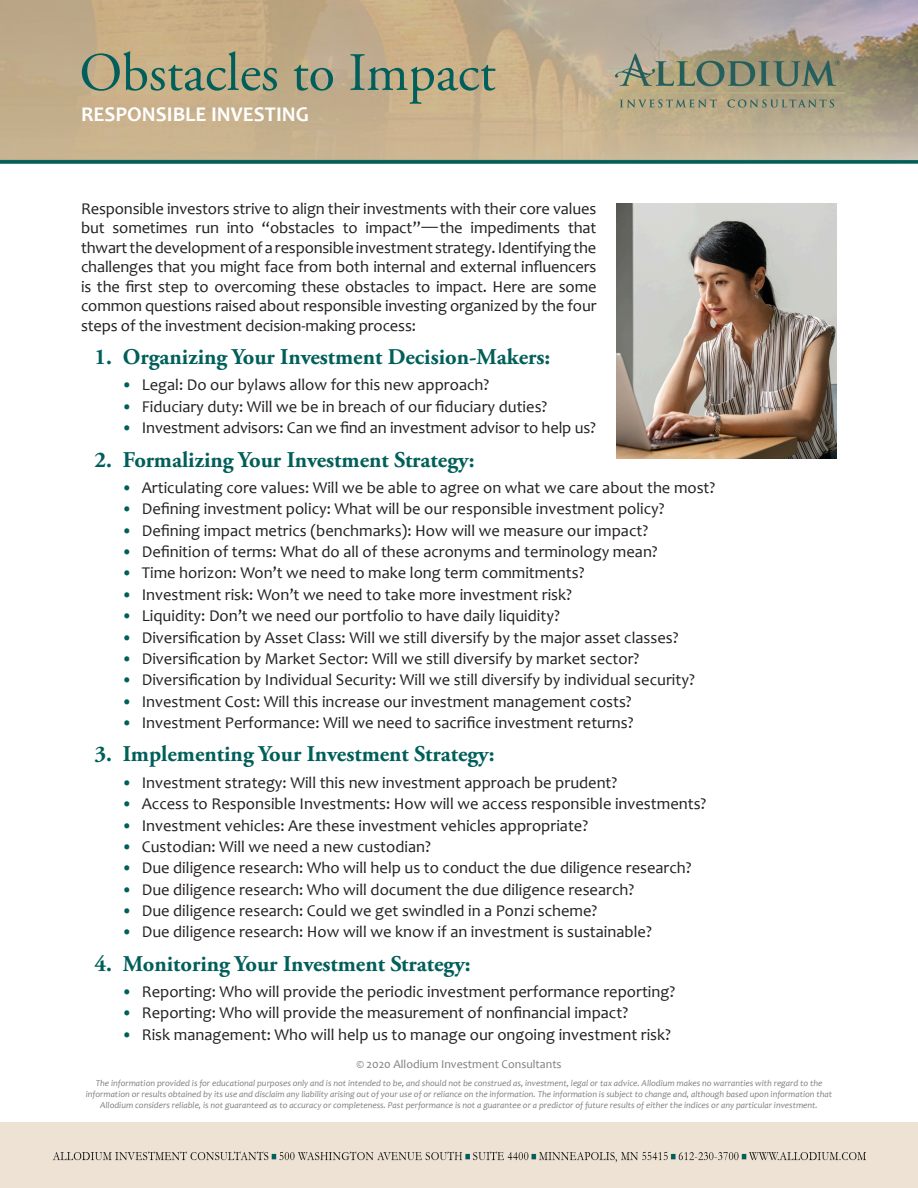
<style>
.page{position:relative;width:918px;height:1188px;background:#fff}
.page>*{position:absolute;margin:0;border:0;box-sizing:border-box;transform-origin:0 0}
.t1{font:54px "Adobe Garamond Pro";color:#005f5a}
.t2{font:700 22.5px "Adobe Garamond Pro";color:#005f5a}
.t3{font:700 21px "Candara";color:#fff}
.Paragraph_Style_2{font:16.5px/19.5px "Candara";color:#231f20;text-align:justify}
.t4{font:12px "Candara";color:#7f7f7f}
.t5{font:italic 9px/10.8px "Candara";color:#7f7f7f;text-align:center}
.s1{color:#005f5a}
</style>
<div class="page">
<img style="left:0;top:1px;width:918px;height:163px">
<img style="left:0;top:1123px;width:918px;height:65px">
<img style="left:603px;top:48px;width:249px;height:65px">
<img style="left:617px;top:203px;width:220px;height:256px">
<p class="t1" style="left:79px;top:40px;width:418px">Obstacles to Impact</p>
<p class="t3" style="left:81px;top:101px;width:229px">RESPONSIBLE INVESTING</p>
<p class="Paragraph_Style_2" style="left:81px;top:199px;width:517px">Responsible investors strive to align their investments with their core values but sometimes run into “obstacles to impact”—the impediments that thwart the development of a responsible investment strategy. Identifying the challenges that you might face from both internal and external influencers is the first step to overcoming these obstacles to impact. Here are some common questions raised about responsible investing organized by the four steps of the investment decision-making process:</p>
<p class="t2" style="left:94px;top:344px;width:457px">1. Organizing Your Investment Decision-Makers:</p>
<p class="Paragraph_Style_2" style="left:122px;top:375px;width:369px"><span class="s1">•</span> Legal: Do our bylaws allow for this new approach?</p>
<p class="Paragraph_Style_2" style="left:122px;top:397px;width:427px"><span class="s1">•</span> Fiduciary duty: Will we be in breach of our fiduciary duties?</p>
<p class="Paragraph_Style_2" style="left:122px;top:418px;width:476px"><span class="s1">•</span> Investment advisors: Can we find an investment advisor to help us?</p>
<p class="t2" style="left:94px;top:446px;width:382px">2. Formalizing Your Investment Strategy:</p>
<p class="Paragraph_Style_2" style="left:122px;top:478px;width:595px"><span class="s1">•</span> Articulating core values: Will we be able to agree on what we care about the most?</p>
<p class="Paragraph_Style_2" style="left:122px;top:499px;width:545px"><span class="s1">•</span> Defining investment policy: What will be our responsible investment policy?</p>
<p class="Paragraph_Style_2" style="left:122px;top:520px;width:528px"><span class="s1">•</span> Defining impact metrics (benchmarks): How will we measure our impact?</p>
<p class="Paragraph_Style_2" style="left:122px;top:542px;width:538px"><span class="s1">•</span> Definition of terms: What do all of these acronyms and terminology mean?</p>
<p class="Paragraph_Style_2" style="left:122px;top:563px;width:464px"><span class="s1">•</span> Time horizon: Won’t we need to make long term commitments?</p>
<p class="Paragraph_Style_2" style="left:122px;top:585px;width:452px"><span class="s1">•</span> Investment risk: Won’t we need to take more investment risk?</p>
<p class="Paragraph_Style_2" style="left:122px;top:606px;width:440px"><span class="s1">•</span> Liquidity: Don’t we need our portfolio to have daily liquidity?</p>
<p class="Paragraph_Style_2" style="left:122px;top:627px;width:559px"><span class="s1">•</span> Diversification by Asset Class: Will we still diversify by the major asset classes?</p>
<p class="Paragraph_Style_2" style="left:122px;top:649px;width:519px"><span class="s1">•</span> Diversification by Market Sector: Will we still diversify by market sector?</p>
<p class="Paragraph_Style_2" style="left:122px;top:670px;width:575px"><span class="s1">•</span> Diversification by Individual Security: Will we still diversify by individual security?</p>
<p class="Paragraph_Style_2" style="left:122px;top:691px;width:512px"><span class="s1">•</span> Investment Cost: Will this increase our investment management costs?</p>
<p class="Paragraph_Style_2" style="left:122px;top:713px;width:514px"><span class="s1">•</span> Investment Performance: Will we need to sacrifice investment returns?</p>
<p class="t2" style="left:94px;top:741px;width:402px">3. Implementing Your Investment Strategy:</p>
<p class="Paragraph_Style_2" style="left:122px;top:772px;width:497px"><span class="s1">•</span> Investment strategy: Will this new investment approach be prudent?</p>
<p class="Paragraph_Style_2" style="left:122px;top:794px;width:586px"><span class="s1">•</span> Access to Responsible Investments: How will we access responsible investments?</p>
<p class="Paragraph_Style_2" style="left:122px;top:815px;width:468px"><span class="s1">•</span> Investment vehicles: Are these investment vehicles appropriate?</p>
<p class="Paragraph_Style_2" style="left:122px;top:837px;width:311px"><span class="s1">•</span> Custodian: Will we need a new custodian?</p>
<p class="Paragraph_Style_2" style="left:122px;top:858px;width:572px"><span class="s1">•</span> Due diligence research: Who will help us to conduct the due diligence research?</p>
<p class="Paragraph_Style_2" style="left:122px;top:879px;width:514px"><span class="s1">•</span> Due diligence research: Who will document the due diligence research?</p>
<p class="Paragraph_Style_2" style="left:122px;top:901px;width:477px"><span class="s1">•</span> Due diligence research: Could we get swindled in a Ponzi scheme?</p>
<p class="Paragraph_Style_2" style="left:122px;top:922px;width:532px"><span class="s1">•</span> Due diligence research: How will we know if an investment is sustainable?</p>
<p class="t2" style="left:94px;top:951px;width:378px">4. Monitoring Your Investment Strategy:</p>
<p class="Paragraph_Style_2" style="left:122px;top:982px;width:555px"><span class="s1">•</span> Reporting: Who will provide the periodic investment performance reporting?</p>
<p class="Paragraph_Style_2" style="left:122px;top:1003px;width:508px"><span class="s1">•</span> Reporting: Who will provide the measurement of nonfinancial impact?</p>
<p class="Paragraph_Style_2" style="left:122px;top:1025px;width:551px"><span class="s1">•</span> Risk management: Who will help us to manage our ongoing investment risk?</p>
<p class="t4" style="left:356px;top:1056px;width:207px">© 2020 Allodium Investment Consultants</p>
<p class="t5" style="left:86px;top:1078px;width:748px">The information provided is for educational purposes only and is not intended to be, and should not be construed as, investment, legal or tax advice. Allodium makes no warranties with regard to the information or results obtained by its use and disclaim any liability arising out of your use of or reliance on the information. The information is subject to change and, although based upon information that<br>Allodium considers reliable, is not guaranteed as to accuracy or completeness. Past performance is not a guarantee or a predictor of future results of either the indices or any particular investment.</p>
</div>
